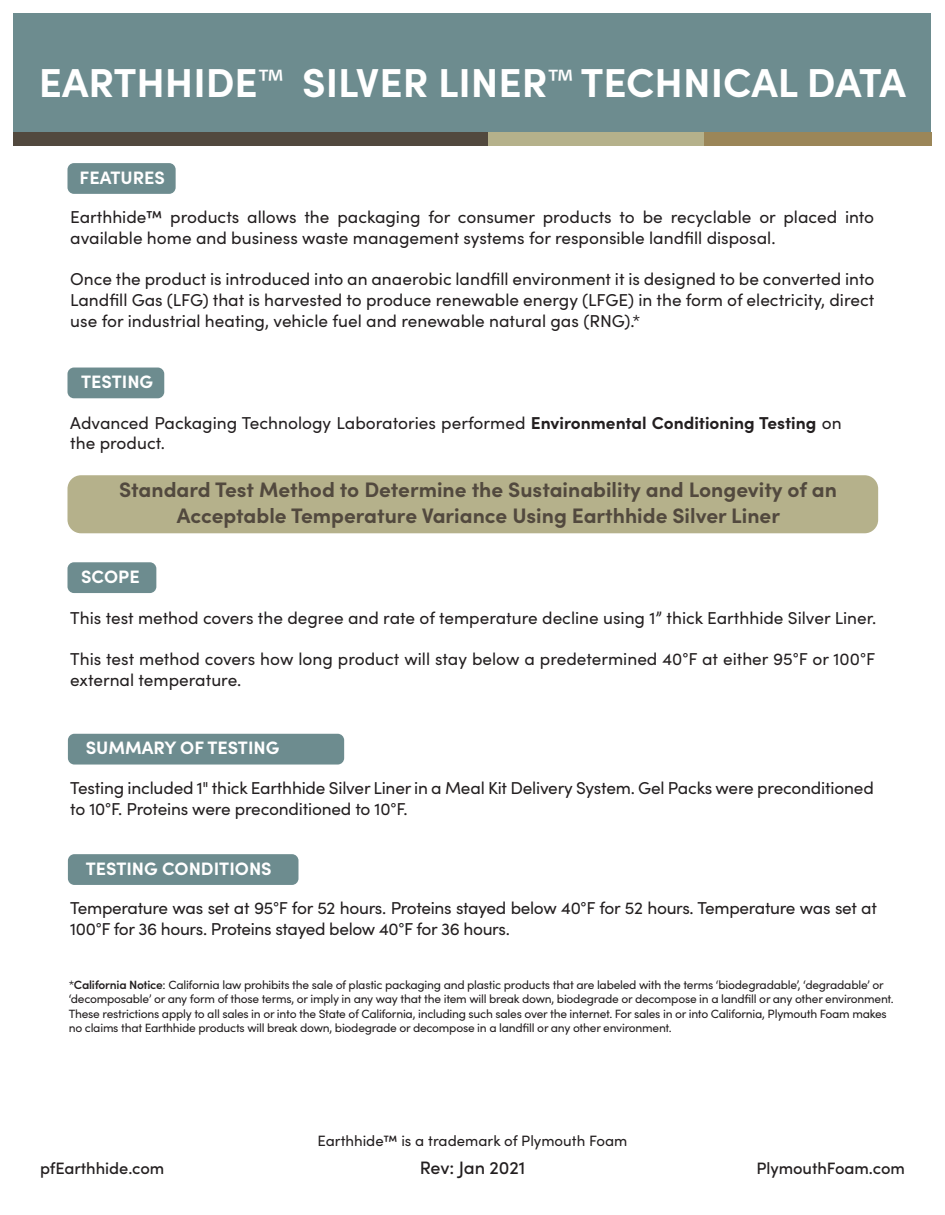
<style>
.page{position:relative;width:945px;height:1215px;background:#fff}
.page>*{position:absolute;margin:0;border:0;box-sizing:border-box;transform-origin:0 0}
.t1{font:700 40.5px "Sofia Pro";color:#fff}
.t2{font:700 21px/25.2px "Sofia Pro";color:#52493e;text-align:center}
.t3{font:700 18px "Sofia Pro";color:#fff}
.t4{font:500 18px "Sofia Pro";letter-spacing:-.005em;color:#231f20}
.t5{font:17.25px/20.7px "Sofia Pro";color:#231f20}
.t6{font:17.25px/20.7px "Sofia Pro";letter-spacing:-.02em;color:#231f20}
.t7{font:500 16.5px "Sofia Pro";letter-spacing:-.005em;color:#231f20}
.t8{font:15px "Sofia Pro";color:#231f20}
.t9{font:12px/14.4px "Sofia Pro";letter-spacing:-.02em;color:#231f20}
.s1{font-family:"Myriad Pro";font-weight:400}
.s2{font-weight:700}
.s3{font-weight:600}
</style>
<div class="page">
<div style="left:14px;top:14px;width:917px;height:122px;background:#6d8c8f"></div>
<div style="left:14px;top:132px;width:474px;height:13px;background:#52493e"></div>
<div style="left:488px;top:132px;width:216px;height:13px;background:#b5b18b"></div>
<div style="left:704px;top:132px;width:228px;height:13px;background:#9b8658"></div>
<div style="left:67px;top:163px;width:109px;height:31px;background:#6d8c8f;border-radius:6px"></div>
<div style="left:67px;top:368px;width:97px;height:30px;background:#6d8c8f;border-radius:6px"></div>
<div style="left:67px;top:562px;width:89px;height:31px;background:#6d8c8f;border-radius:6px"></div>
<div style="left:67px;top:475px;width:811px;height:58px;background:#b5b18b;border-radius:14px"></div>
<div style="left:68px;top:734px;width:276px;height:31px;background:#6d8c8f;border-radius:6px"></div>
<div style="left:68px;top:854px;width:230px;height:31px;background:#6d8c8f;border-radius:6px"></div>
<h1 class="t1" style="left:39px;top:52px;width:869px">EARTHHIDE<span class="s1">™</span> SILVER LINER<span class="s1">™</span> TECHNICAL DATA</h1>
<p class="t3" style="left:80px;top:164px;width:87px">FEATURES</p>
<p class="t5" style="left:70px;top:206px;width:806px">Earthhide™ products allows the packaging for consumer products to be recyclable or placed into available home and business waste management systems for responsible landfill disposal.</p>
<p class="t5" style="left:70px;top:268px;width:806px;text-align:justify">Once the product is introduced into an anaerobic landfill environment it is designed to be converted into Landfill Gas (LFG) that is harvested to produce renewable energy (LFGE) in the form of electricity, direct use for industrial heating, vehicle fuel and renewable natural gas (RNG).*</p>
<p class="t3" style="left:81px;top:368px;width:74px">TESTING</p>
<p class="t5" style="left:70px;top:411px;width:773px">Advanced Packaging Technology Laboratories performed <span class="s2">Environmental Conditioning Testing</span> on the product.</p>
<p class="t2" style="left:119px;top:476px;width:719px">Standard Test Method to Determine the Sustainability and Longevity of an<br>Acceptable Temperature Variance Using Earthhide Silver Liner</p>
<p class="t3" style="left:81px;top:563px;width:60px">SCOPE</p>
<p class="t5" style="left:70px;top:606px;width:808px">This test method covers the degree and rate of temperature decline using 1” thick Earthhide Silver Liner.</p>
<p class="t5" style="left:70px;top:648px;width:806px">This test method covers how long product will stay below a predetermined 40°F at either 95°F or 100°F external temperature.</p>
<p class="t3" style="left:86px;top:734px;width:195px">SUMMARY OF TESTING</p>
<p class="t5" style="left:70px;top:777px;width:805px">Testing included 1" thick Earthhide Silver Liner in a Meal Kit Delivery System. Gel Packs were preconditioned to 10°F. Proteins were preconditioned to 10°F.</p>
<p class="t3" style="left:86px;top:855px;width:188px">TESTING CONDITIONS</p>
<p class="t6" style="left:70px;top:897px;width:808px">Temperature was set at 95°F for 52 hours. Proteins stayed below 40°F for 52 hours. Temperature was set at<br>100°F for 36 hours. Proteins stayed below 40°F for 36 hours.</p>
<p class="t9" style="left:69px;top:977px;width:827px">*<span class="s3">California Notice</span>: California law prohibits the sale of plastic packaging and plastic products that are labeled with the terms ‘biodegradable’, ‘degradable’ or ‘decomposable’ or any form of those terms, or imply in any way that the item will break down, biodegrade or decompose in a landfill or any other environment.<br>These restrictions apply to all sales in or into the State of California, including such sales over the internet. For sales in or into California, Plymouth Foam makes no claims that Earthhide products will break down, biodegrade or decompose in a landfill or any other environment.</p>
<p class="t8" style="left:317px;top:1130px;width:312px">Earthhide™ is a trademark of Plymouth Foam</p>
<p class="t4" style="left:420px;top:1154px;width:107px">Rev: Jan 2021</p>
<p class="t7" style="left:40px;top:1156px;width:126px">pfEarthhide.com</p>
<p class="t7" style="left:756px;top:1156px;width:150px">PlymouthFoam.com</p>
</div>
